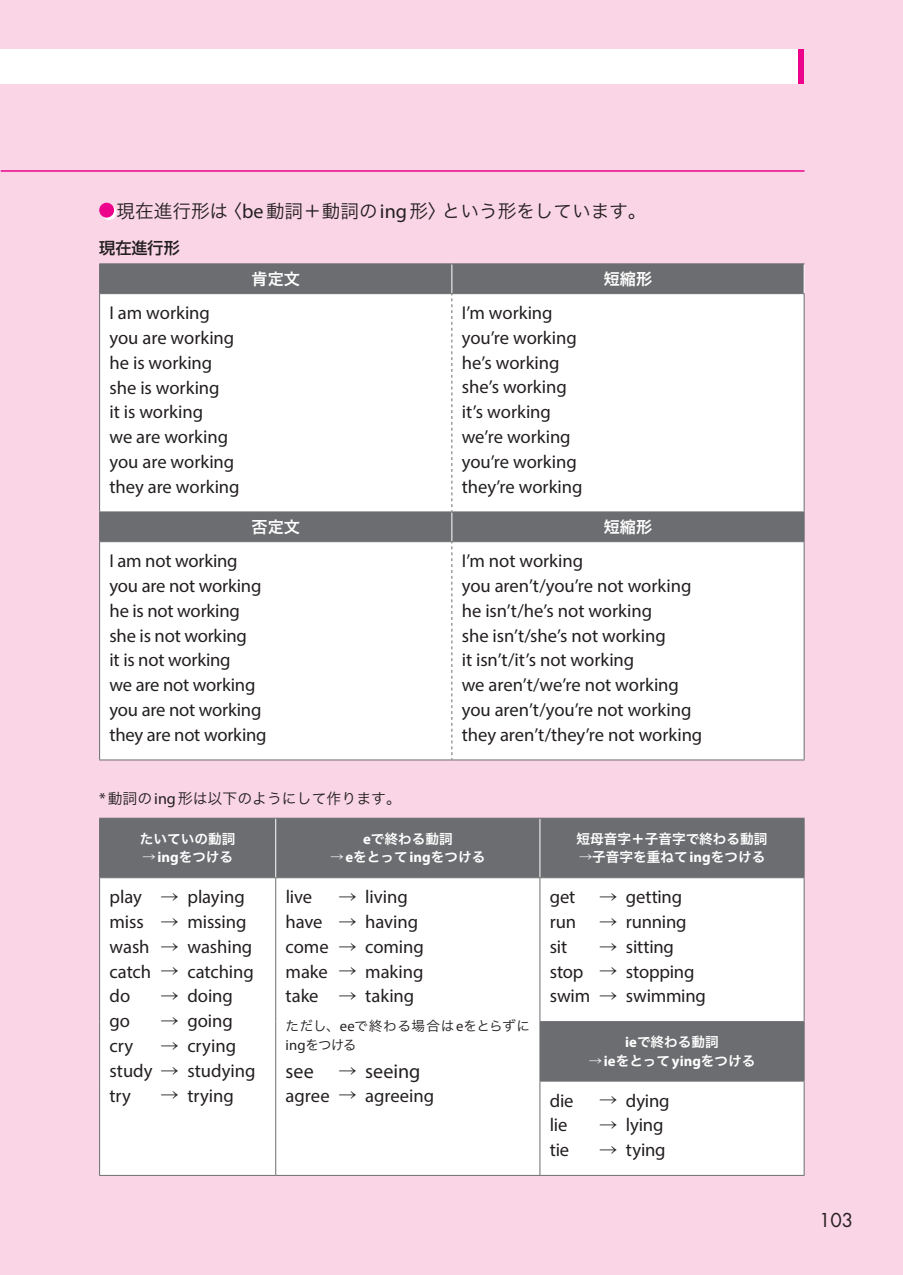
<style>
.page{position:relative;width:903px;height:1275px;background:#fad5e5}
.page>*{position:absolute;margin:0;border:0;box-sizing:border-box;transform-origin:0 0}
.t1{font:20.12px "Myriad Pro";color:#231f20}
.t2{font:18.55px/24.8px "Myriad Pro";letter-spacing:-.005em;color:#231f20}
.t3{font:18.55px "Hira Kaku Pro W3";color:#231f20}
.t4{font:18.55px "Futura";color:#231f20}
.t5{font:16.1px "Hira Kaku Pro W6";color:#fff}
.t6{font:500 16.1px "Shin Go Pr 5";color:#231f20}
.t7{font:14.88px "Hira Kaku Pro W3";color:#231f20}
.t8{font:13.65px "Hira Kaku Pro W6";color:#fff}
.t9{font:13.65px/18.6px "Hira Kaku Pro W3";letter-spacing:.035em;color:#231f20}
.s1{font-family:"Myriad Pro";font-size:20.12px}
.s2{font-family:"Myriad Pro";font-size:16.1px}
.s3{font-family:"Myriad Pro";font-weight:700;font-size:14.7px}
.s4{font-family:"Hira Kaku Pro W3"}
.s5{font-family:"Myriad Pro";font-size:14.7px}
.s6{font-family:"Hira Kaku Pro W3";font-size:18.55px}
</style>
<div class="page">
<div style="left:0;top:50px;width:804px;height:34px;background:#fff"></div>
<div style="left:798px;top:50px;width:6px;height:34px;background:#ed028c"></div>
<svg style="left:102px;top:205px;width:15px;height:15px"></svg>
<div style="left:99px;top:203px;width:15px;height:15px;background:#ed028c;border-radius:50%"></div>
<div style="left:100px;top:264px;width:704px;height:29px;background:#6c6d70"></div>
<svg style="left:100px;top:294px;width:704px;height:466px;fill:#fff"></svg>
<svg style="left:804px;top:264px;width:1px;height:29px"></svg>
<hr style="left:99px;top:293px;width:353px;height:1px;background:#6c6d70">
<hr style="left:452px;top:293px;width:352px;height:1px;background:#6c6d70">
<hr style="left:804px;top:294px;width:1px;height:218px;background:#6c6d70">
<hr style="left:99px;top:541px;width:353px;height:1px;background:#6c6d70">
<hr style="left:99px;top:542px;width:1px;height:218px;background:#6c6d70">
<hr style="left:452px;top:541px;width:352px;height:1px;background:#6c6d70">
<hr style="left:99px;top:263px;width:353px;height:1px;background:#6c6d70">
<svg style="left:99px;top:264px;width:1px;height:29px"></svg>
<hr style="left:452px;top:263px;width:352px;height:1px;background:#6c6d70">
<hr style="left:99px;top:294px;width:1px;height:218px;background:#6c6d70">
<hr style="left:99px;top:512px;width:353px;height:1px;background:#6c6d70">
<hr style="left:452px;top:512px;width:352px;height:1px;background:#6c6d70">
<svg style="left:804px;top:512px;width:1px;height:29px"></svg>
<hr style="left:804px;top:542px;width:1px;height:218px;background:#6c6d70">
<hr style="left:99px;top:760px;width:353px;height:1px;background:#6c6d70">
<hr style="left:452px;top:760px;width:352px;height:1px;background:#6c6d70">
<svg style="left:451px;top:264px;width:1px;height:496px"></svg>
<svg style="left:99px;top:512px;width:1px;height:29px"></svg>
<div style="left:100px;top:819px;width:704px;height:58px;background:#6c6d70"></div>
<svg style="left:100px;top:878px;width:704px;height:297px;fill:#fff"></svg>
<hr style="left:275px;top:819px;width:1px;height:58px;background:#fff">
<hr style="left:539px;top:819px;width:1px;height:58px;background:#fff">
<hr style="left:99px;top:818px;width:177px;height:1px;background:#6c6d70">
<hr style="left:99px;top:819px;width:1px;height:58px;background:#6c6d70">
<hr style="left:276px;top:818px;width:264px;height:1px;background:#6c6d70">
<hr style="left:540px;top:818px;width:264px;height:1px;background:#6c6d70">
<hr style="left:804px;top:819px;width:1px;height:58px;background:#6c6d70">
<hr style="left:99px;top:877px;width:177px;height:1px;background:#6c6d70">
<hr style="left:99px;top:878px;width:1px;height:144px;background:#6c6d70">
<hr style="left:276px;top:877px;width:264px;height:1px;background:#6c6d70">
<hr style="left:275px;top:878px;width:1px;height:144px;background:#6c6d70">
<hr style="left:99px;top:1022px;width:1px;height:59px;background:#6c6d70">
<hr style="left:275px;top:1022px;width:1px;height:59px;background:#6c6d70">
<hr style="left:99px;top:1081px;width:1px;height:94px;background:#6c6d70">
<hr style="left:275px;top:1081px;width:1px;height:94px;background:#6c6d70">
<hr style="left:99px;top:1175px;width:177px;height:1px;background:#6c6d70">
<hr style="left:276px;top:1175px;width:264px;height:1px;background:#6c6d70">
<hr style="left:540px;top:877px;width:264px;height:1px;background:#6c6d70">
<hr style="left:539px;top:878px;width:1px;height:143px;background:#6c6d70">
<hr style="left:804px;top:878px;width:1px;height:143px;background:#6c6d70">
<hr style="left:539px;top:1021px;width:265px;height:1px;background:#6c6d70">
<hr style="left:539px;top:1022px;width:1px;height:59px;background:#6c6d70">
<hr style="left:804px;top:1022px;width:1px;height:59px;background:#6c6d70">
<hr style="left:539px;top:1081px;width:265px;height:1px;background:#6c6d70">
<hr style="left:539px;top:1081px;width:1px;height:94px;background:#6c6d70">
<hr style="left:804px;top:1081px;width:1px;height:94px;background:#6c6d70">
<hr style="left:540px;top:1175px;width:264px;height:1px;background:#6c6d70">
<hr style="left:1px;top:170px;width:803px;height:2px;background:#ed028c">
<p class="t3" style="left:117px;top:194px;width:531px">現在進行形は〈<span class="s1">be</span>動詞＋動詞の<span class="s1">ing</span>形〉という形をしています。</p>
<p class="t6" style="left:99px;top:235px;width:82px">現在進行形</p>
<p class="t5" style="left:252px;top:264px;width:50px">肯定文</p>
<p class="t5" style="left:604px;top:264px;width:50px">短縮形</p>
<p class="t2" style="left:110px;top:300px;width:132px">I am working you are working he is working she is working<br>it is working<br>we are working you are working they are working</p>
<p class="t2" style="left:462px;top:300px;width:122px">I’m working you’re working he’s working she’s working it’s working we’re working you’re working they’re working</p>
<p class="t5" style="left:252px;top:512px;width:50px">否定文</p>
<p class="t5" style="left:604px;top:512px;width:50px">短縮形</p>
<p class="t2" style="left:110px;top:548px;width:159px">I am not working you are not working he is not working she is not working<br>it is not working<br>we are not working you are not working they are not working</p>
<p class="t2" style="left:462px;top:548px;width:242px">I’m not working<br>you aren’t/you’re not working he isn’t/he’s not working<br>she isn’t/she’s not working<br>it isn’t/it’s not working<br>we aren’t/we’re not working you aren’t/you’re not working they aren’t/they’re not working</p>
<p class="t7" style="left:99px;top:785px;width:303px"><span class="s2">*</span>動詞の<span class="s2">ing</span>形は以下のようにして作ります。</p>
<p class="t8" style="left:140px;top:826px;width:97px">たいていの動詞</p>
<p class="t8" style="left:142px;top:845px;width:93px">→<span class="s3">ing</span>をつける</p>
<p class="t8" style="left:363px;top:826px;width:91px"><span class="s3">e</span>で終わる動詞</p>
<p class="t8" style="left:330px;top:845px;width:157px">→<span class="s3">e</span>をとって<span class="s3">ing</span>をつける</p>
<p class="t2" style="left:110px;top:884px;width:146px">play <span class="s4">→</span> playing miss <span class="s4">→</span> missing wash <span class="s4">→</span> washing catch <span class="s4">→</span> catching do</p>
<p class="t2" style="left:160px;top:983px;width:74px"><span class="s4">→</span> doing</p>
<p class="t2" style="left:110px;top:1008px;width:22px">go</p>
<p class="t2" style="left:160px;top:1008px;width:74px"><span class="s4">→</span> going</p>
<p class="t2" style="left:110px;top:1033px;width:25px">cry</p>
<p class="t2" style="left:110px;top:1033px;width:147px;text-indent:51px"><span class="s4">→</span> crying study <span class="s4">→</span> studying try</p>
<p class="t2" style="left:160px;top:1083px;width:75px"><span class="s4">→</span> trying</p>
<p class="t2" style="left:286px;top:884px;width:28px">live</p>
<p class="t2" style="left:286px;top:884px;width:140px;text-indent:53px"><span class="s4">→</span> living have <span class="s4">→</span> having come <span class="s4">→</span> coming make <span class="s4">→</span> making take <span class="s4">→</span> taking</p>
<p class="t9" style="left:286px;top:1016px;width:246px">ただし、<span class="s5">ee</span>で終わる場合は<span class="s5">e</span>をとらずに<span class="s5">ing</span>をつける</p>
<p class="t1" style="left:286px;top:1058px;width:136px">see <span class="s6">→</span> seeing</p>
<p class="t2" style="left:286px;top:1083px;width:150px">agree <span class="s4">→</span> agreeing</p>
<p class="t8" style="left:576px;top:826px;width:192px">短母音字＋子音字で終わる動詞</p>
<p class="t8" style="left:579px;top:845px;width:188px">→子音字を重ねて<span class="s3">ing</span>をつける</p>
<p class="t2" style="left:550px;top:884px;width:138px;text-indent:49px"><span class="s4">→</span> getting run <span class="s4">→</span> running sit</p>
<p class="t2" style="left:550px;top:884px;width:27px">get</p>
<p class="t2" style="left:550px;top:934px;width:158px;text-indent:49px"><span class="s4">→</span> sitting stop <span class="s4">→</span> stopping swim <span class="s4">→</span> swimming</p>
<p class="t8" style="left:625px;top:1030px;width:95px"><span class="s3">ie</span>で終わる動詞</p>
<p class="t8" style="left:588px;top:1048px;width:168px">→<span class="s3">ie</span>をとって<span class="s3">ying</span>をつける</p>
<p class="t2" style="left:550px;top:1088px;width:25px">die</p>
<p class="t2" style="left:599px;top:1088px;width:72px"><span class="s4">→</span> dying</p>
<p class="t2" style="left:550px;top:1112px;width:19px">lie</p>
<p class="t2" style="left:599px;top:1112px;width:66px"><span class="s4">→</span> lying</p>
<p class="t2" style="left:550px;top:1137px;width:21px">tie</p>
<p class="t2" style="left:599px;top:1137px;width:68px"><span class="s4">→</span> tying</p>
<p class="t4" style="left:819px;top:1207px;width:36px">103</p>
</div>
